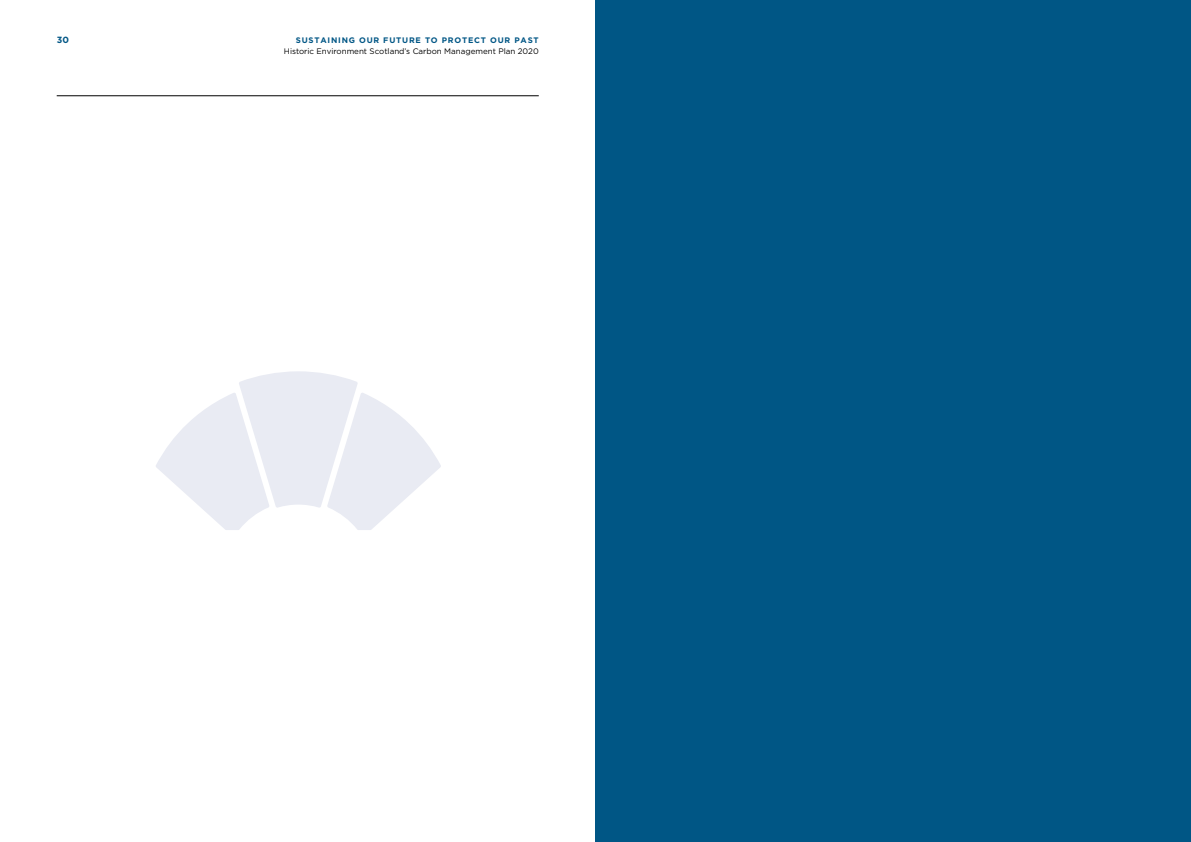
<style>
.page{position:relative;width:1191px;height:842px;background:#fff}
.page>*{position:absolute;margin:0;border:0;box-sizing:border-box;transform-origin:0 0}
.t1{font:700 9px "Gotham HTF";color:#005685}
.t2{font:8px "Gotham HTF";color:#000}
.t3{font:700 8px "Gotham HTF";letter-spacing:.1em;color:#005685}
</style>
<div class="page">
<hr style="left:57px;top:96px;width:482px;height:1px;background:#000">
<div style="left:595px;top:0;width:596px;height:842px;background:#005685"></div>
<svg style="left:156px;top:371px;width:285px;height:159px"></svg>
<p class="t1" style="left:57px;top:35px;width:14px">30</p>
<p class="t3" style="left:296px;top:35px;width:244px">SUSTAINING OUR FUTURE TO PROTECT OUR PAST</p>
<p class="t2" style="left:284px;top:47px;width:256px">Historic Environment Scotland’s Carbon Management Plan 2020</p>
</div>
